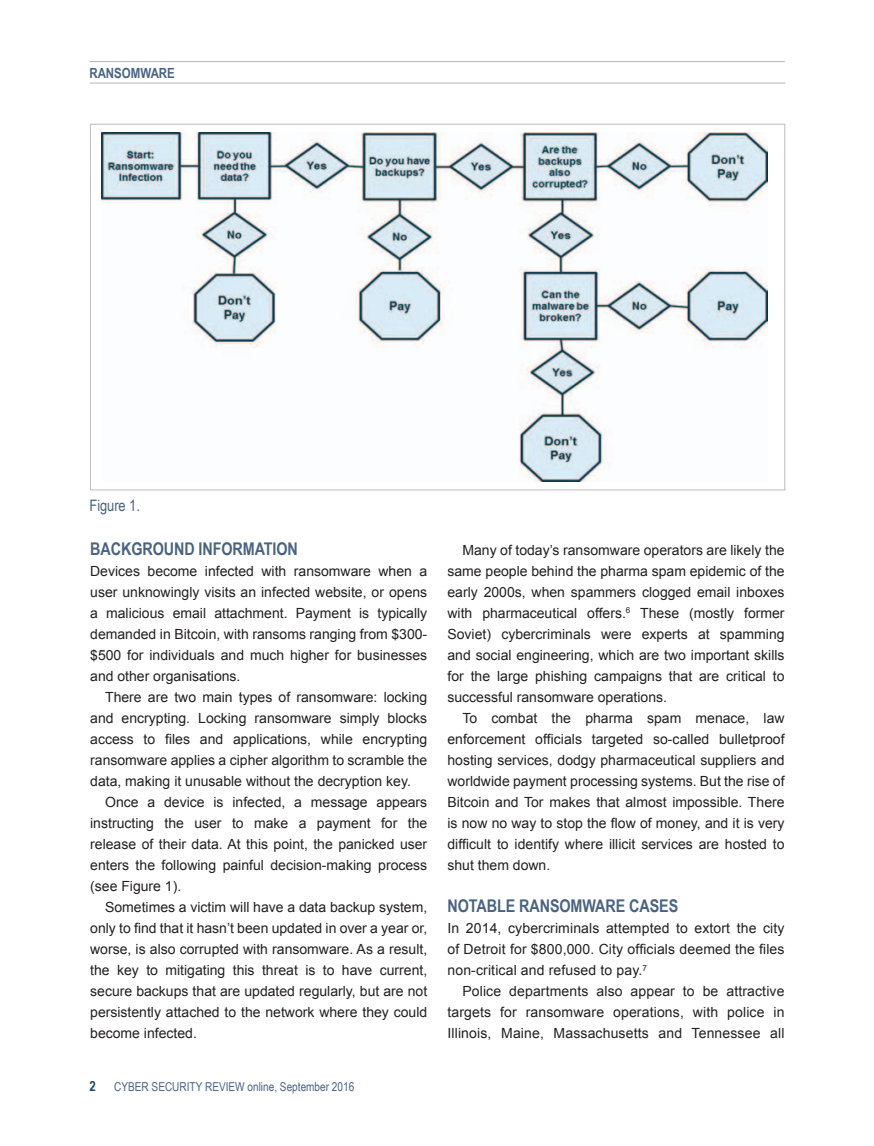
<style>
.page{position:relative;width:874px;height:1146px;background:#fff}
.page>*{position:absolute;margin:0;border:0;box-sizing:border-box;transform-origin:0 0}
.Subhead_1{font:700 17.5px "Arial Narrow";letter-spacing:-.005em;color:#496382}
.Picture_caption{font:15.75px "Arial Narrow";letter-spacing:-.005em;color:#496382}
.Body_text{font:14px/21px "Arial";color:#231f20;text-align:justify}
.Section_heading{font:700 14px "Arial Narrow";color:#496382}
.Page_number{font:700 14px "Arial Narrow";color:#1b4d6f}
.Publication_title_bo{font:12.25px "Arial Narrow";color:#496382}
</style>
<div class="page">
<hr style="left:89px;top:61px;width:695px;height:1px;background:#939598">
<hr style="left:90px;top:83px;width:695px;height:1px;background:#939598">
<img style="left:102px;top:133px;width:664px;height:348px">
<p class="Section_heading" style="left:89px;top:62px;width:87px">RANSOMWARE</p>
<p class="Picture_caption" style="left:89px;top:494px;width:52px">Figure 1.</p>
<p class="Subhead_1" style="left:90px;top:536px;width:209px">BACKGROUND INFORMATION</p>
<p class="Body_text" style="left:90px;top:561px;width:338px">Devices become infected with ransomware when a user unknowingly visits an infected website, or opens a malicious email attachment. Payment is typically demanded in Bitcoin, with ransoms ranging from $300- $500 for individuals and much higher for businesses and other organisations.</p>
<p class="Body_text" style="left:90px;top:687px;width:338px;text-indent:15px">There are two main types of ransomware: locking and encrypting. Locking ransomware simply blocks access to files and applications, while encrypting ransomware applies a cipher algorithm to scramble the data, making it unusable without the decryption key.</p>
<p class="Body_text" style="left:90px;top:792px;width:338px;text-indent:15px">Once a device is infected, a message appears instructing the user to make a payment for the release of their data. At this point, the panicked user enters the following painful decision-making process (see Figure 1).</p>
<p class="Body_text" style="left:90px;top:897px;width:338px;text-indent:15px">Sometimes a victim will have a data backup system, only to find that it hasn’t been updated in over a year or, worse, is also corrupted with ransomware. As a result, the key to mitigating this threat is to have current, secure backups that are updated regularly, but are not persistently attached to the network where they could become infected.</p>
<p class="Page_number" style="left:89px;top:1076px;width:8px">2</p>
<p class="Publication_title_bo" style="left:114px;top:1077px;width:241px">CYBER SECURITY REVIEW online, September 2016</p>
<p class="Body_text" style="left:447px;top:540px;width:338px;text-indent:15px">Many of today’s ransomware operators are likely the same people behind the pharma spam epidemic of the early 2000s, when spammers clogged email inboxes with pharmaceutical offers.<sup>6</sup> These (mostly former Soviet) cybercriminals were experts at spamming and social engineering, which are two important skills for the large phishing campaigns that are critical to successful ransomware operations.</p>
<p class="Body_text" style="left:447px;top:708px;width:338px;text-indent:15px">To combat the pharma spam menace, law enforcement officials targeted so-called bulletproof hosting services, dodgy pharmaceutical suppliers and worldwide payment processing systems. But the rise of Bitcoin and Tor makes that almost impossible. There is now no way to stop the flow of money, and it is very difficult to identify where illicit services are hosted to shut them down.</p>
<p class="Subhead_1" style="left:447px;top:893px;width:232px">NOTABLE RANSOMWARE CASES</p>
<p class="Body_text" style="left:447px;top:918px;width:338px">In 2014, cybercriminals attempted to extort the city of Detroit for $800,000. City officials deemed the files non-critical and refused to pay.<sup>7</sup></p>
<p class="Body_text" style="left:447px;top:981px;width:338px;text-indent:15px">Police departments also appear to be attractive targets for ransomware operations, with police in Illinois, Maine, Massachusetts and Tennessee all</p>
</div>
